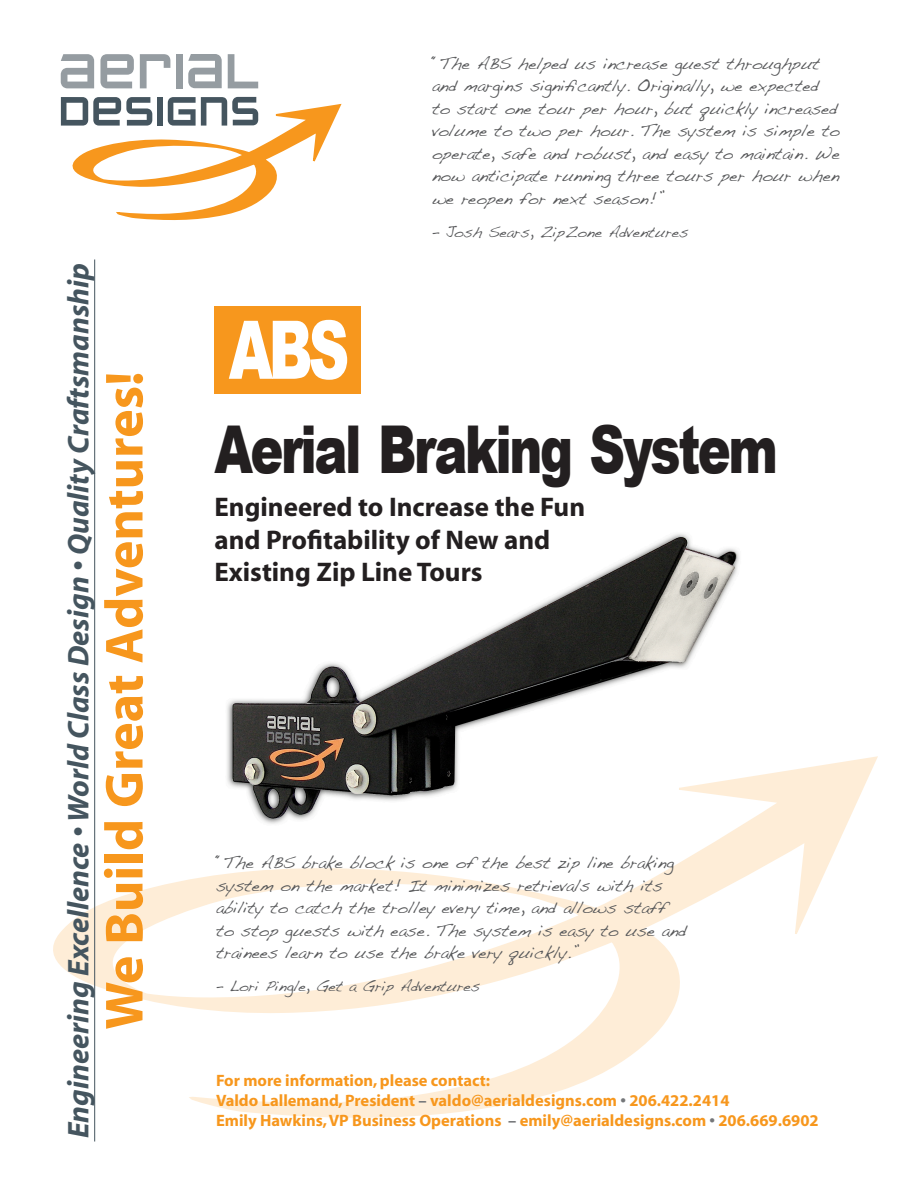
<style>
.page{position:relative;width:918px;height:1188px;background:#fff}
.page>*{position:absolute;margin:0;border:0;box-sizing:border-box;transform-origin:0 0}
.t1{font:900 66px "Arial";letter-spacing:-.05em;color:#231f20;scale:.75 1}
.t2{font:700 54px "Myriad";color:#f7971d}
.t3{font:italic 700 30px "Myriad";color:#45555f}
.t4{font:700 27px/32.4px "Myriad";color:#231f20}
.t5{font:16.5px/22.5px "Handwriting Dakota";color:#57585a}
.t6{font:700 16.5px "Myriad";color:#f7971d}
.t7{font:15px "Handwriting Dakota";color:#57585a}
.s1{color:#75777a}
</style>
<div class="page">
<img style="left:227px;top:533px;width:513px;height:222px">
<svg style="left:53px;top:755px;width:825px;height:367px"></svg>
<svg style="left:61px;top:54px;width:33px;height:34px"></svg>
<svg style="left:100px;top:54px;width:34px;height:34px"></svg>
<svg style="left:140px;top:54px;width:30px;height:34px"></svg>
<div style="left:176px;top:54px;width:6px;height:34px;background:#959ca1"></div>
<svg style="left:228px;top:54px;width:30px;height:34px"></svg>
<svg style="left:61px;top:97px;width:281px;height:124px"></svg>
<svg style="left:188px;top:54px;width:34px;height:34px"></svg>
<div style="left:214px;top:306px;width:148px;height:88px;background:#f7971d"></div>
<svg style="left:229px;top:320px;width:118px;height:60px"></svg>
<hr style="left:94px;top:260px;width:1px;height:882px;background:#45555f">
<p class="t3" style="left:63px;top:1138px;width:877px;rotate:-90deg">Engineering Excellence • World Class Design • Quality Craftsmanship</p>
<p class="t2" style="left:97px;top:1030px;width:660px;rotate:-90deg">We Build Great Adventures!</p>
<p class="t5" style="left:432px;top:52px;width:409px">“The ABS helped us increase guest throughput and margins significantly. Originally, we expected to start one tour per hour, but quickly increased volume to two per hour. The system is simple to operate, safe and robust, and easy to maintain. We now anticipate running three tours per hour when we reopen for next season!”</p>
<p class="t7" style="left:432px;top:223px;width:258px">– Josh Sears, ZipZone Adventures</p>
<p class="t1" style="left:214px;top:402px;width:753px">Aerial Braking System</p>
<p class="t4" style="left:214px;top:492px;width:372px">Engineered to Increase the Fun and Profitability of New and<br>Existing Zip Line Tours</p>
<p class="t5" style="left:216px;top:851px;width:472px">“The ABS brake block is one of the best zip line braking system on the market! It minimizes retrievals with its ability to catch the trolley every time, and allows staff to stop guests with ease. The system is easy to use and trainees learn to use the brake very quickly.”</p>
<p class="t7" style="left:216px;top:977px;width:265px">– Lori Pingle, Get a Grip Adventures</p>
<p class="t6" style="left:216px;top:1072px;width:276px">For more information, please contact:</p>
<p class="t6" style="left:216px;top:1092px;width:515px">Valdo Lallemand, President <span class="s1">–</span> valdo@aerialdesigns.com <span class="s1">•</span> 206.422.2414</p>
<p class="t6" style="left:216px;top:1112px;width:604px">Emily Hawkins, VP Business Operations <span class="s1">–</span> emily@aerialdesigns.com <span class="s1">•</span> 206.669.6902</p>
</div>
